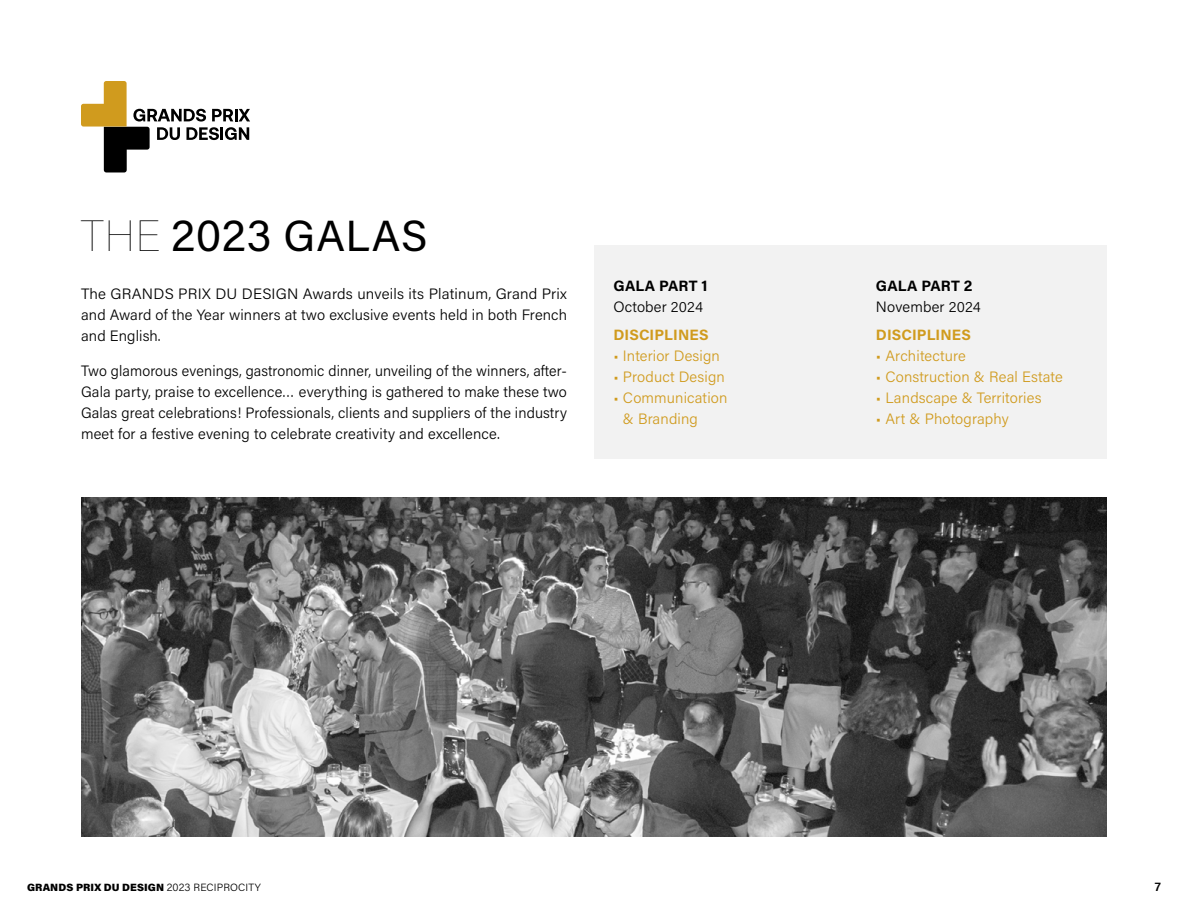
<style>
.page{position:relative;width:1188px;height:918px;background:#fff}
.page>*{position:absolute;margin:0;border:0;box-sizing:border-box;transform-origin:0 0}
.t1{font:43.5px "Acumin Pro";letter-spacing:.01em;color:#000}
.t2{font:300 15px/21px "Acumin Pro";letter-spacing:.01em;color:#000;text-align:justify}
.t3{font:300 15px/21px "Acumin Pro";letter-spacing:.01em;color:#d09b1e}
.t4{font:700 15px "Acumin Pro";letter-spacing:.01em;color:#d09b1e}
.t5{font:700 15px "Acumin Pro";letter-spacing:.015em;color:#000}
.t6{font:600 12px "Acumin Pro";color:#000}
.t7{font:900 10.5px "Acumin Pro";letter-spacing:.01em;color:#000}
.s1{font-weight:100}
.s2{font-weight:300}
</style>
<div class="page">
<div style="left:594px;top:245px;width:513px;height:214px;background:#f2f2f2"></div>
<img style="left:81px;top:498px;width:1026px;height:339px">
<svg style="left:81px;top:81px;width:169px;height:91px"></svg>
<h1 class="t1" style="left:81px;top:206px;width:348px"><span class="s1">THE</span> 2023 GALAS</h1>
<p class="t2" style="left:81px;top:283px;width:488px">The GRANDS PRIX DU DESIGN Awards unveils its Platinum, Grand Prix and Award of the Year winners at two exclusive events held in both French and English.</p>
<p class="t2" style="left:81px;top:359px;width:487px">Two glamorous evenings, gastronomic dinner, unveiling of the winners, after-Gala party, praise to excellence… everything is gathered to make these two Galas great celebrations! Professionals, clients and suppliers of the industry meet for a festive evening to celebrate creativity and excellence.</p>
<p class="t5" style="left:613px;top:275px;width:96px">GALA PART 1</p>
<p class="t2" style="left:613px;top:296px;width:91px">October 2024</p>
<p class="t4" style="left:613px;top:324px;width:97px">DISCIPLINES</p>
<p class="t3" style="left:613px;top:345px;width:108px">• Interior Design</p>
<p class="t3" style="left:613px;top:366px;width:113px">• Product Design</p>
<p class="t3" style="left:623px;top:387px;width:106px;text-indent:-10px">• Communication &amp; Branding</p>
<p class="t5" style="left:876px;top:275px;width:98px">GALA PART 2</p>
<p class="t2" style="left:876px;top:296px;width:106px">November 2024</p>
<p class="t4" style="left:876px;top:324px;width:97px">DISCIPLINES</p>
<p class="t3" style="left:876px;top:345px;width:91px">• Architecture</p>
<p class="t3" style="left:876px;top:366px;width:189px">• Construction &amp; Real Estate</p>
<p class="t3" style="left:876px;top:387px;width:167px">• Landscape &amp; Territories</p>
<p class="t3" style="left:876px;top:408px;width:135px">• Art &amp; Photography</p>
<p class="t7" style="left:27px;top:880px;width:235px">GRANDS PRIX DU DESIGN <span class="s2">2023 RECIPROCITY</span></p>
<p class="t6" style="left:1155px;top:879px;width:8px">7</p>
</div>
